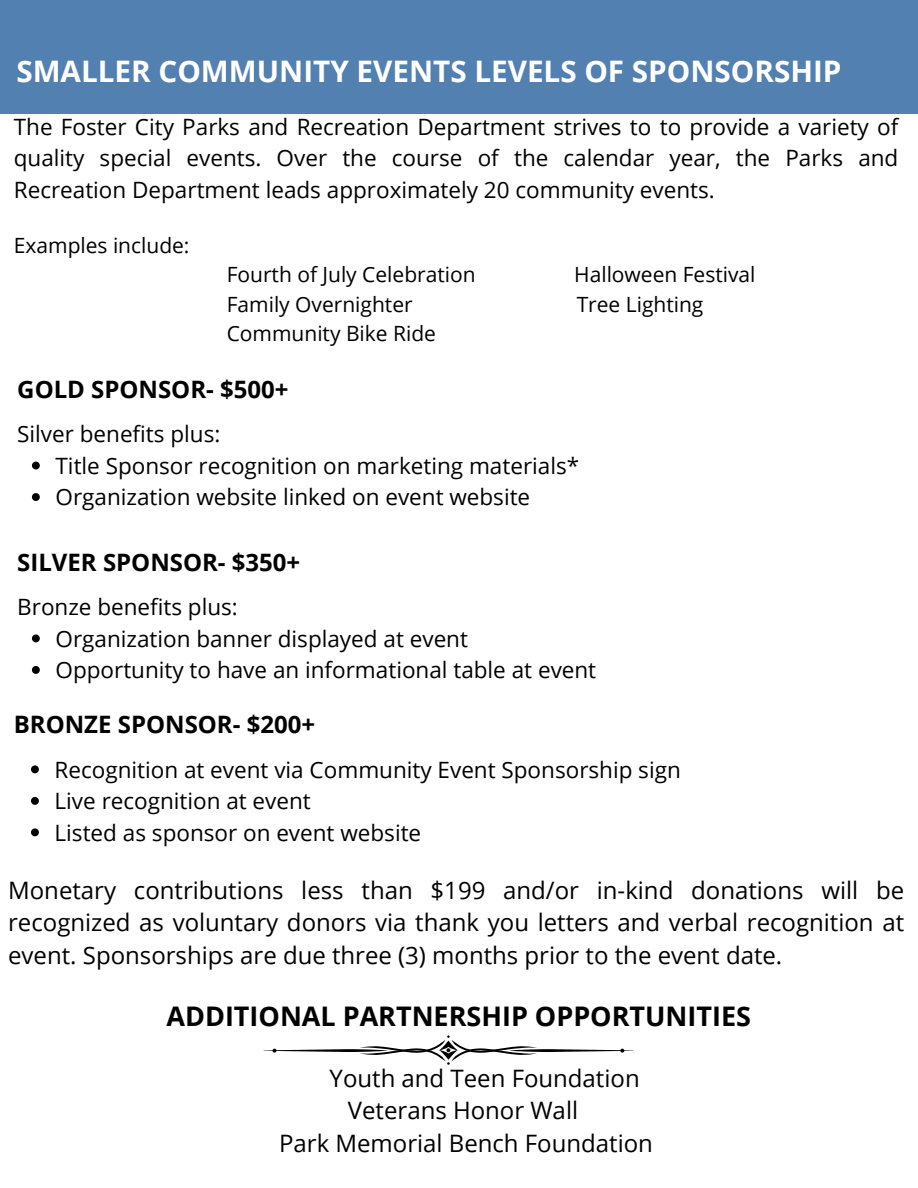
<style>
.page{position:relative;width:918px;height:1188px;background:#fff}
.page>*{position:absolute;margin:0;border:0;box-sizing:border-box;transform-origin:0 0}
.t1{font:700 29.7px "Open Sans";color:#fff}
.t2{font:700 27px "Open Sans";color:#000}
.t3{font:24px/32.7px "Open Sans";color:#000;text-align:justify}
.t4{font:700 24px "Open Sans";color:#000}
.t5{font:22.5px/31.5px "Open Sans";color:#000;text-align:justify}
.t6{font:21px "Open Sans";color:#000}
</style>
<div class="page">
<div style="left:0;top:0;width:918px;height:114px;background:#5280b0"></div>
<svg style="left:264px;top:1035px;width:369px;height:30px"></svg>
<svg style="left:32px;top:462px;width:8px;height:7px"></svg>
<svg style="left:32px;top:493px;width:8px;height:8px"></svg>
<svg style="left:32px;top:635px;width:8px;height:7px"></svg>
<svg style="left:32px;top:666px;width:8px;height:8px"></svg>
<svg style="left:31px;top:765px;width:8px;height:8px"></svg>
<svg style="left:31px;top:797px;width:8px;height:8px"></svg>
<svg style="left:31px;top:828px;width:8px;height:8px"></svg>
<p class="t1" style="left:16px;top:50px;width:827px">SMALLER COMMUNITY EVENTS LEVELS OF SPONSORSHIP</p>
<p class="t5" style="left:14px;top:110px;width:886px">The Foster City Parks and Recreation Department strives to to provide a variety of quality special events. Over the course of the calendar year, the Parks and Recreation Department leads approximately 20 community events.</p>
<p class="t6" style="left:14px;top:231px;width:177px">Examples include:</p>
<p class="t6" style="left:227px;top:260px;width:251px">Fourth of July Celebration</p>
<p class="t6" style="left:574px;top:260px;width:183px">Halloween Festival</p>
<p class="t6" style="left:227px;top:289px;width:188px">Family Overnighter</p>
<p class="t6" style="left:577px;top:289px;width:128px">Tree Lighting</p>
<p class="t6" style="left:227px;top:318px;width:211px">Community Bike Ride</p>
<p class="t4" style="left:17px;top:373px;width:273px">GOLD SPONSOR- $500+</p>
<p class="t5" style="left:17px;top:418px;width:205px">Silver benefits plus:</p>
<p class="t5" style="left:56px;top:449px;width:525px">Title Sponsor recognition on marketing materials*</p>
<p class="t5" style="left:56px;top:481px;width:476px">Organization website linked on event website</p>
<p class="t4" style="left:17px;top:545px;width:284px">SILVER SPONSOR- $350+</p>
<p class="t5" style="left:17px;top:591px;width:222px">Bronze benefits plus:</p>
<p class="t5" style="left:56px;top:622px;width:414px">Organization banner displayed at event</p>
<p class="t5" style="left:56px;top:654px;width:542px">Opportunity to have an informational table at event</p>
<p class="t4" style="left:14px;top:707px;width:303px">BRONZE SPONSOR- $200+</p>
<p class="t5" style="left:55px;top:753px;width:628px">Recognition at event via Community Event Sponsorship sign</p>
<p class="t5" style="left:55px;top:785px;width:258px">Live recognition at event</p>
<p class="t5" style="left:55px;top:816px;width:368px">Listed as sponsor on event website</p>
<p class="t3" style="left:8px;top:873px;width:897px">Monetary contributions less than $199 and/or in-kind donations will be recognized as voluntary donors via thank you letters and verbal recognition at event. Sponsorships are due three (3) months prior to the event date.</p>
<p class="t2" style="left:166px;top:998px;width:586px">ADDITIONAL PARTNERSHIP OPPORTUNITIES</p>
<p class="t3" style="left:348px;top:1061px;width:293px;text-indent:-18px">Youth and Teen Foundation<br>Veterans Honor Wall</p>
<p class="t3" style="left:279px;top:1126px;width:375px">Park Memorial Bench Foundation</p>
</div>
